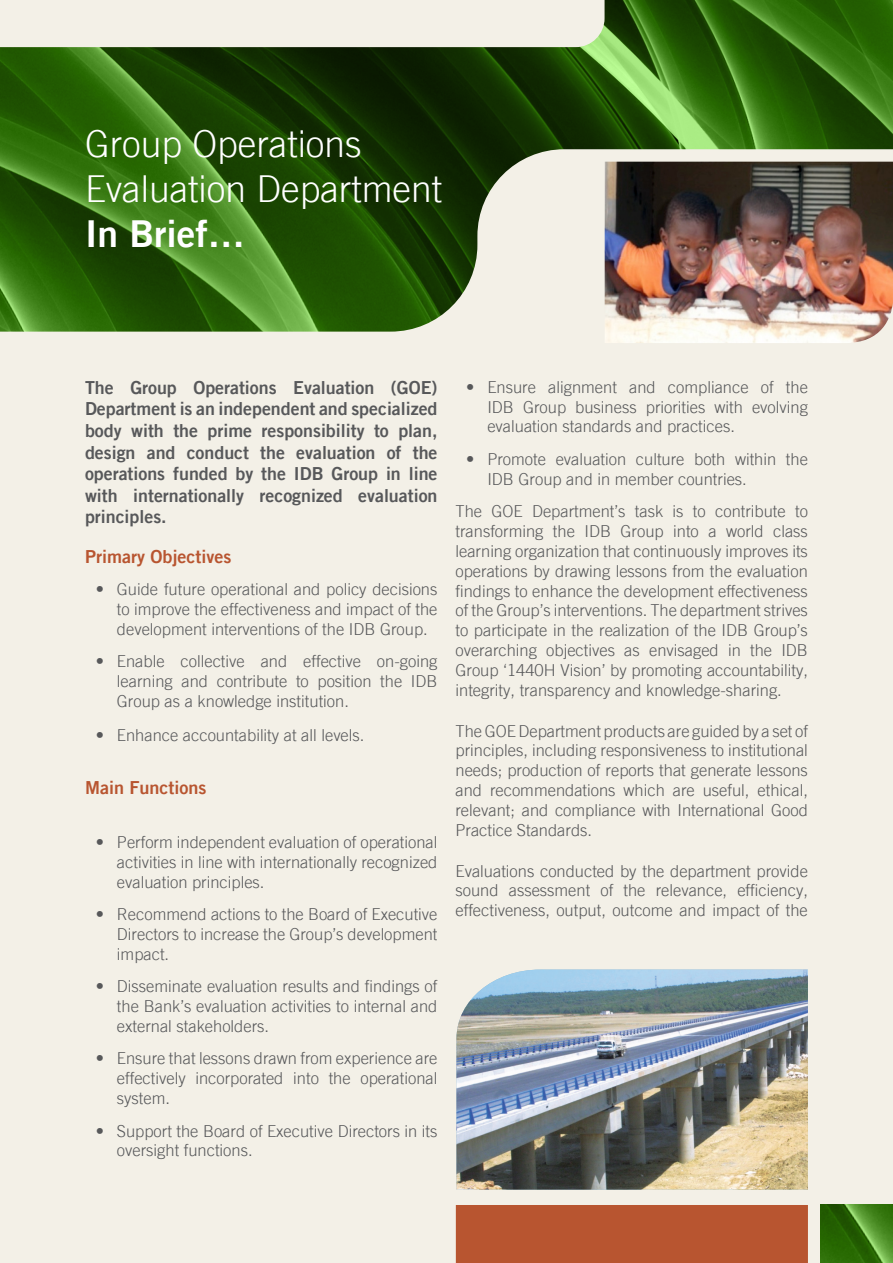
<style>
.page{position:relative;width:893px;height:1263px;background:#f3f0e7}
.page>*{position:absolute;margin:0;border:0;box-sizing:border-box;transform-origin:0 0}
.t1{font:italic 300 37.2px "Trade Gothic";color:#fff}
.t2{font:37.2px "Trade Gothic Bold Two";color:#fff}
.t3{font:18px/21.6px "Trade Gothic Bold Two";color:#57585a;text-align:justify}
.t4{font:18px "Trade Gothic Bold Two";color:#b85530}
.t5{font:italic 300 16.5px/19.8px "Trade Gothic";color:#57585a;text-align:justify}
</style>
<div class="page">
<div style="left:456px;top:1205px;width:352px;height:58px;background:#b85530"></div>
<img style="left:0;top:0;width:893px;height:332px">
<img style="left:821px;top:1205px;width:72px;height:58px">
<img style="left:605px;top:162px;width:288px;height:181px">
<img style="left:456px;top:969px;width:352px;height:220px">
<p class="t1" style="left:85px;top:122px;width:278px">Group Operations</p>
<p class="t1" style="left:85px;top:167px;width:359px">Evaluation Department</p>
<p class="t2" style="left:85px;top:210px;width:161px">In Brief…</p>
<p class="t3" style="left:85px;top:376px;width:354px">The Group Operations Evaluation (GOE)<br>Department is an independent and specialized body with the prime responsibility to plan, design and conduct the evaluation of the operations funded by the IDB Group in line with internationally recognized evaluation principles.</p>
<p class="t4" style="left:85px;top:545px;width:148px">Primary Objectives</p>
<p class="t5" style="left:117px;top:579px;width:322px;text-indent:-21px">• Guide future operational and policy decisions to improve the effectiveness and impact of the development interventions of the IDB Group.</p>
<p class="t5" style="left:117px;top:651px;width:322px;text-indent:-21px">• Enable collective and effective on-going learning and contribute to position the IDB Group as a knowledge institution.</p>
<p class="t5" style="left:96px;top:725px;width:270px">• Enhance accountability at all levels.</p>
<p class="t4" style="left:85px;top:776px;width:123px">Main Functions</p>
<p class="t5" style="left:117px;top:832px;width:322px;text-indent:-21px">• Perform independent evaluation of operational activities in line with internationally recognized evaluation principles.</p>
<p class="t5" style="left:117px;top:904px;width:322px;text-indent:-21px">• Recommend actions to the Board of Executive Directors to increase the Group’s development impact.</p>
<p class="t5" style="left:117px;top:976px;width:322px;text-indent:-21px">• Disseminate evaluation results and findings of the Bank’s evaluation activities to internal and external stakeholders.</p>
<p class="t5" style="left:117px;top:1048px;width:322px;text-indent:-21px">• Ensure that lessons drawn from experience are effectively incorporated into the operational system.</p>
<p class="t5" style="left:117px;top:1120px;width:322px;text-indent:-21px">• Support the Board of Executive Directors in its oversight functions.</p>
<p class="t5" style="left:487px;top:377px;width:322px;text-indent:-21px">• Ensure alignment and compliance of the IDB Group business priorities with evolving evaluation standards and practices.</p>
<p class="t5" style="left:487px;top:449px;width:322px;text-indent:-21px">• Promote evaluation culture both within the<br>IDB Group and in member countries.</p>
<p class="t5" style="left:455px;top:501px;width:354px">The GOE Department’s task is to contribute to transforming the IDB Group into a world class learning organization that continuously improves its operations by drawing lessons from the evaluation findings to enhance the development effectiveness of the Group’s interventions. The department strives to participate in the realization of the IDB Group’s overarching objectives as envisaged in the IDB Group ‘1440H Vision’ by promoting accountability, integrity, transparency and knowledge-sharing.</p>
<p class="t5" style="left:455px;top:721px;width:354px">The GOE Department products are guided by a set of principles, including responsiveness to institutional needs; production of reports that generate lessons and recommendations which are useful, ethical, relevant; and compliance with International Good Practice Standards.</p>
<p class="t5" style="left:455px;top:861px;width:354px">Evaluations conducted by the department provide sound assessment of the relevance, efficiency, effectiveness, output, outcome and impact of the</p>
</div>
